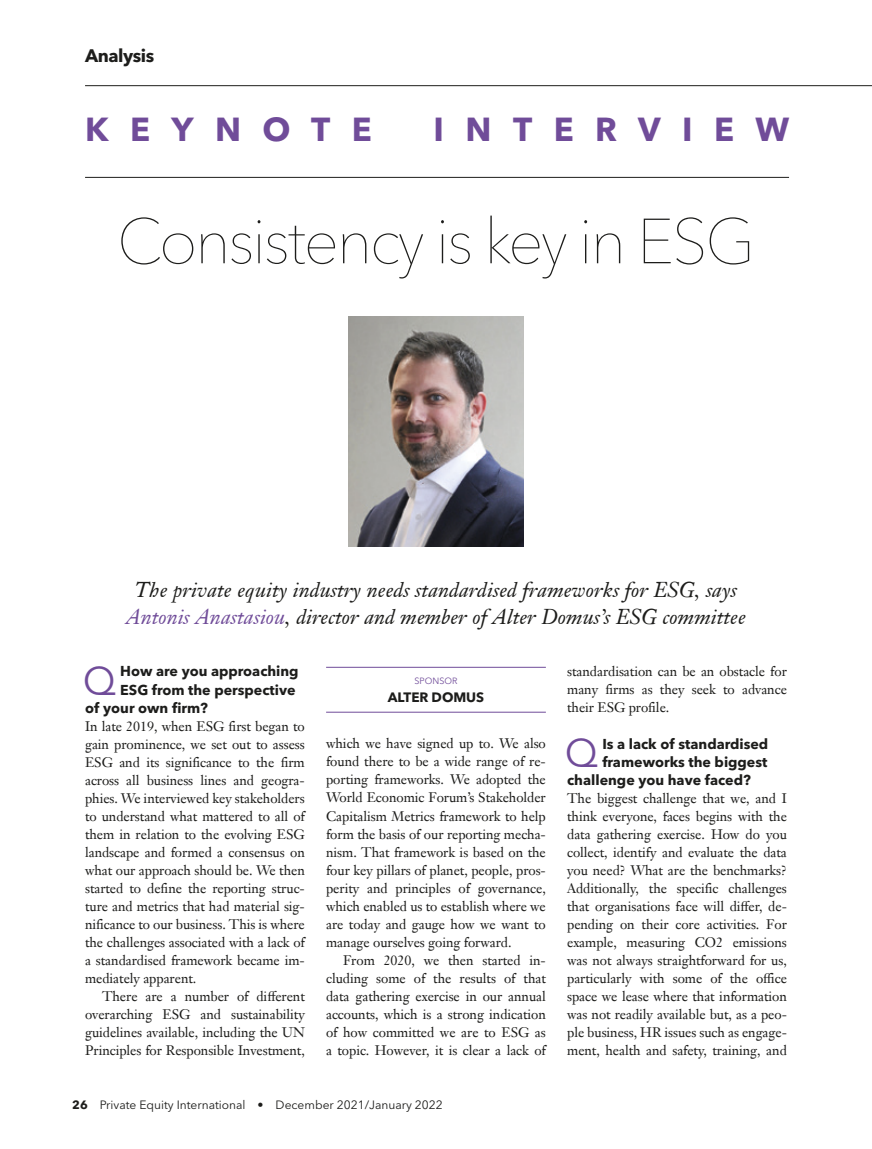
<style>
.page{position:relative;width:872px;height:1149px;background:#fff}
.page>*{position:absolute;margin:0;border:0;box-sizing:border-box;transform-origin:0 0}
.t1{font:200 63px "Avenir Next LT Pro";letter-spacing:-.04em;color:#1d1d1b}
.t2{font:39.6px "Avenir Next LT Pro";color:#704c99}
.t3{font:700 33px "Avenir Next LT Pro";letter-spacing:.65em;color:#704c99}
.t4{font:italic 21px/27px "Janson Text LT Pro";letter-spacing:.005em;color:#1d1d1b;text-align:center}
.t5{font:700 18px "Avenir Next LT Pro";letter-spacing:-.025em;color:#1d1d1b}
.t6{font:700 14.25px "Avenir Next LT Pro";color:#1d1d1b}
.t7{font:13.5px/18px "Janson Text LT Pro";letter-spacing:-.005em;color:#1d1d1b;text-align:justify}
.t8{font:700 13.5px "Avenir Next LT Pro";letter-spacing:-.005em;color:#1d1d1b}
.t9{font:12px "Avenir Next LT Pro";color:#1d1d1b}
.t10{font:9px "Avenir Next LT Pro";color:#704c99}
.s1{color:#704c99}
.s2{font-weight:700}
</style>
<div class="page">
<hr style="left:85px;top:177px;width:704px;height:1px;background:#1d1d1b">
<hr style="left:85px;top:85px;width:787px;height:1px;background:#1d1d1b">
<hr style="left:326px;top:666px;width:220px;height:1px;background:#704c99">
<hr style="left:326px;top:711px;width:220px;height:1px;background:#704c99">
<img style="left:348px;top:316px;width:176px;height:230px">
<h3 class="t5" style="left:85px;top:45px;width:71px">Analysis</h3>
<h3 class="t3" style="left:85px;top:110px;width:288px">KEYNOTE</h3>
<h3 class="t3" style="left:433px;top:110px;width:357px">INTERVIEW</h3>
<h1 class="t1" style="left:117px;top:204px;width:640px">Consistency is key in ESG</h1>
<h3 class="t4" style="left:126px;top:576px;width:621px">The private equity industry needs standardised frameworks for ESG, says<br><span class="s1">Antonis Anastasiou</span>, director and member of Alter Domus’s ESG committee</h3>
<h2 class="t2" style="left:83px;top:656px;width:35px">Q</h2>
<p class="t6" style="left:120px;top:662px;width:180px">How are you approaching</p>
<p class="t6" style="left:120px;top:680px;width:177px">ESG from the perspective</p>
<p class="t6" style="left:85px;top:698px;width:124px">of your own firm?</p>
<p class="t7" style="left:85px;top:716px;width:221px">In late 2019, when ESG first began to gain prominence, we set out to assess ESG and its significance to the firm across all business lines and geogra&shy;phies. We interviewed key stakeholders to understand what mattered to all of them in relation to the evolving ESG landscape and formed a consensus on what our approach should be. We then started to define the reporting struc&shy;ture and metrics that had material sig&shy;nificance to our business. This is where the challenges associated with a lack of a standardised framework became im&shy;mediately apparent.</p>
<p class="t7" style="left:85px;top:986px;width:221px;text-indent:17px">There are a number of different overarching ESG and sustainability guidelines available, including the UN Principles for Responsible Investment,</p>
<p class="t10" style="left:414px;top:675px;width:44px">SPONSOR</p>
<p class="t8" style="left:388px;top:688px;width:98px">ALTER DOMUS</p>
<p class="t7" style="left:326px;top:734px;width:221px">which we have signed up to. We also found there to be a wide range of re&shy;porting frameworks. We adopted the World Economic Forum’s Stakeholder Capitalism Metrics framework to help form the basis of our reporting mecha&shy;nism. That framework is based on the four key pillars of planet, people, pros&shy;perity and principles of governance, which enabled us to establish where we are today and gauge how we want to manage ourselves going forward.</p>
<p class="t7" style="left:326px;top:950px;width:221px;text-indent:17px">From 2020, we then started in&shy;cluding some of the results of that data gathering exercise in our annual accounts, which is a strong indication of how committed we are to ESG as a topic. However, it is clear a lack of</p>
<p class="t9" style="left:72px;top:1097px;width:372px"><span class="s2">26</span> Private Equity International • December 2021/January 2022</p>
<p class="t7" style="left:567px;top:662px;width:221px">standardisation can be an obstacle for many firms as they seek to advance their ESG profile.</p>
<h2 class="t2" style="left:565px;top:728px;width:35px">Q</h2>
<p class="t6" style="left:602px;top:734px;width:167px">Is a lack of standardised</p>
<p class="t6" style="left:602px;top:752px;width:167px">frameworks the biggest</p>
<p class="t6" style="left:567px;top:770px;width:185px">challenge you have faced?</p>
<p class="t7" style="left:567px;top:788px;width:221px">The biggest challenge that we, and I think everyone, faces begins with the data gathering exercise. How do you collect, identify and evaluate the data you need? What are the benchmarks?<br>Additionally, the specific challenges that organisations face will differ, de&shy;pending on their core activities. For example, measuring CO2 emissions was not always straightforward for us, particularly with some of the office space we lease where that information was not readily available but, as a peo&shy;ple business, HR issues such as engage&shy;ment, health and safety, training, and</p>
</div>
